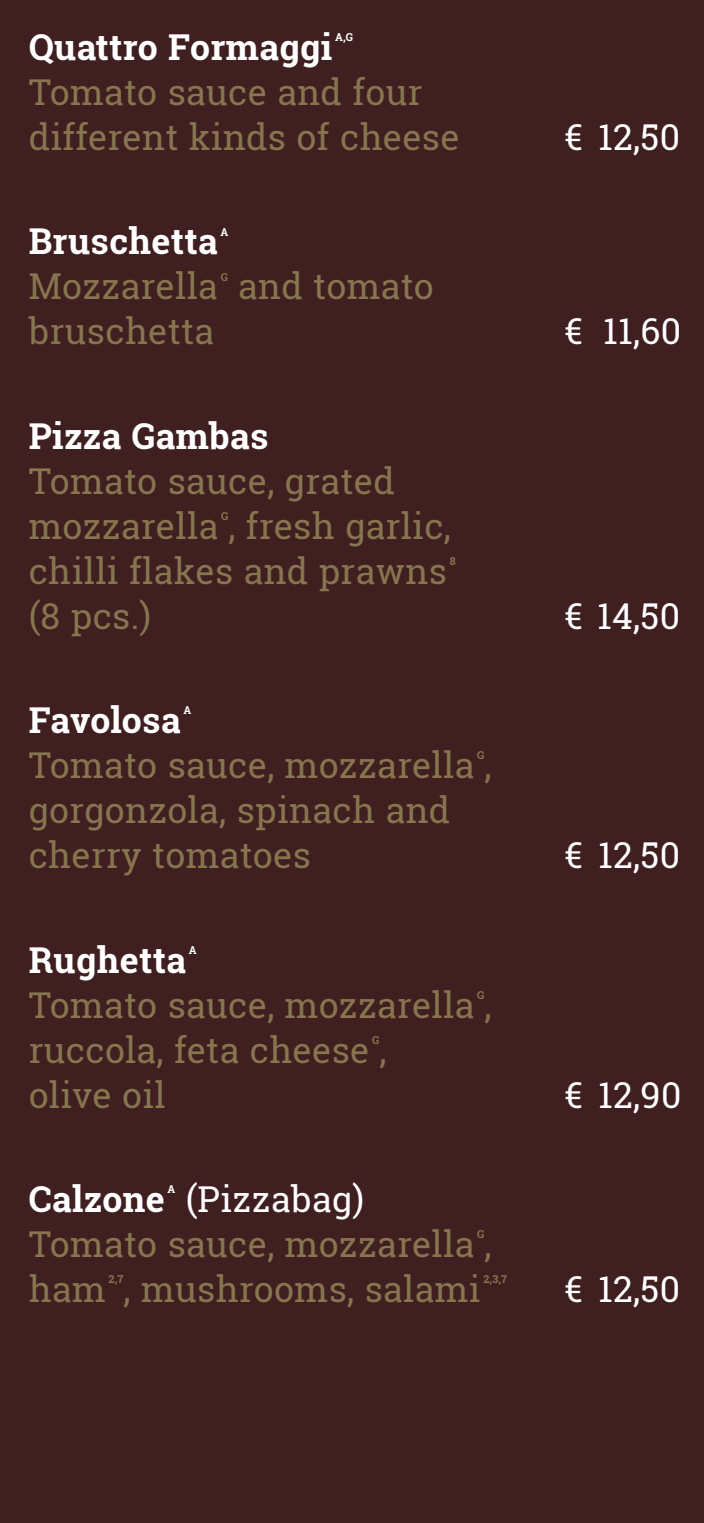
<style>
.page{position:relative;width:704px;height:1523px;background:#fff}
.page>*{position:absolute;margin:0;border:0;box-sizing:border-box;transform-origin:0 0}
.t1{font:35.62px/45px "Roboto Slab";letter-spacing:.01em;color:#86754f}
.t2{font:700 35.62px "Roboto Slab";letter-spacing:.01em;color:#fff}
.t3{font:35.62px "Roboto Slab";letter-spacing:.01em;color:#fff}
.t4{font:700 10.94px "Roboto Slab";color:#86754f}
.t5{font:700 10.94px "Roboto Slab";color:#fff}
</style>
<div class="page">
<div style="left:0;top:0;width:703px;height:1522px;background:#401f20"></div>
<p class="t2" style="left:29px;top:22px;width:305px">Quattro Formaggi</p>
<p class="t5" style="left:335px;top:30px;width:19px">A,G</p>
<p class="t1" style="left:29px;top:69px;width:432px">Tomato sauce and four different kinds of cheese</p>
<p class="t3" style="left:564px;top:112px;width:117px">€ 12,50</p>
<p class="t2" style="left:29px;top:217px;width:190px">Bruschetta</p>
<p class="t5" style="left:220px;top:224px;width:9px">A</p>
<p class="t1" style="left:29px;top:263px;width:191px">Mozzarella</p>
<p class="t4" style="left:221px;top:269px;width:9px">G</p>
<p class="t1" style="left:238px;top:263px;width:197px">and tomato</p>
<p class="t1" style="left:29px;top:308px;width:187px">bruschetta</p>
<p class="t3" style="left:564px;top:307px;width:118px">€ 11,60</p>
<p class="t2" style="left:29px;top:411px;width:241px">Pizza Gambas</p>
<p class="t1" style="left:29px;top:458px;width:423px">Tomato sauce, grated mozzarella , fresh garlic,</p>
<p class="t4" style="left:221px;top:508px;width:9px">G</p>
<p class="t1" style="left:29px;top:548px;width:419px">chilli flakes and prawns</p>
<p class="t4" style="left:449px;top:553px;width:7px">8</p>
<p class="t1" style="left:29px;top:593px;width:124px">(8 pcs.)</p>
<p class="t3" style="left:564px;top:591px;width:117px">€ 14,50</p>
<p class="t2" style="left:29px;top:696px;width:153px">Favolosa</p>
<p class="t5" style="left:183px;top:703px;width:9px">A</p>
<p class="t1" style="left:29px;top:742px;width:464px">Tomato sauce, mozzarella ,</p>
<p class="t4" style="left:477px;top:748px;width:9px">G</p>
<p class="t1" style="left:29px;top:787px;width:423px">gorgonzola, spinach and cherry tomatoes</p>
<p class="t2" style="left:29px;top:935px;width:159px">Rughetta</p>
<p class="t5" style="left:189px;top:942px;width:9px">A</p>
<p class="t1" style="left:29px;top:982px;width:464px">Tomato sauce, mozzarella ,</p>
<p class="t4" style="left:477px;top:987px;width:9px">G</p>
<p class="t1" style="left:29px;top:1027px;width:359px">ruccola, feta cheese ,</p>
<p class="t4" style="left:372px;top:1032px;width:9px">G</p>
<p class="t3" style="left:564px;top:831px;width:117px">€ 12,50</p>
<p class="t1" style="left:29px;top:1072px;width:138px">olive oil</p>
<p class="t3" style="left:564px;top:1070px;width:118px">€ 12,90</p>
<p class="t2" style="left:29px;top:1174px;width:137px">Calzone</p>
<p class="t5" style="left:167px;top:1181px;width:9px">A</p>
<p class="t3" style="left:185px;top:1174px;width:180px">(Pizzabag)</p>
<p class="t1" style="left:29px;top:1221px;width:464px">Tomato sauce, mozzarella ,</p>
<p class="t4" style="left:477px;top:1226px;width:9px">G</p>
<p class="t1" style="left:29px;top:1266px;width:79px">ham</p>
<p class="t4" style="left:109px;top:1271px;width:16px">2,7</p>
<p class="t1" style="left:123px;top:1266px;width:358px">, mushrooms, salami</p>
<p class="t4" style="left:483px;top:1271px;width:25px">2,3,7</p>
<p class="t3" style="left:564px;top:1264px;width:117px">€ 12,50</p>
</div>
